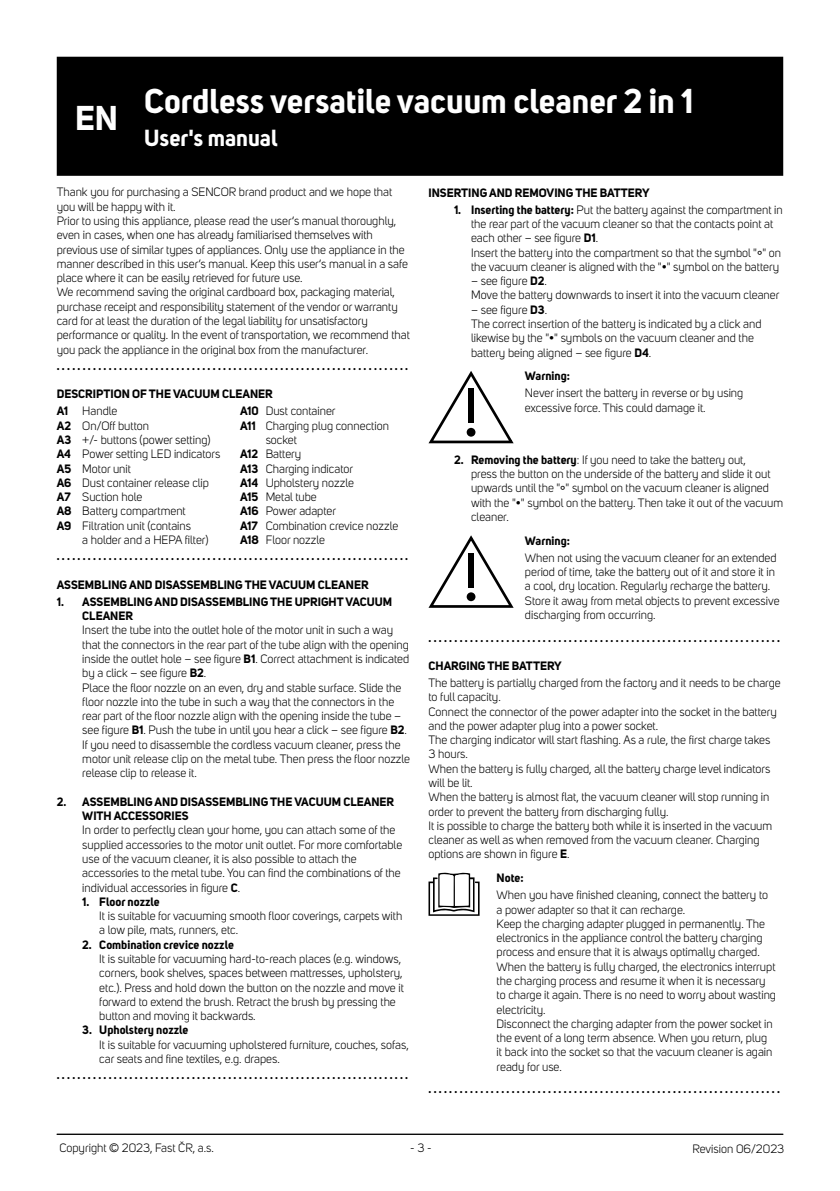
<style>
.page{position:relative;width:840px;height:1191px;background:#fff}
.page>*{position:absolute;margin:0;border:0;box-sizing:border-box;transform-origin:0 0}
.t1{font:700 34px "Uni Sans";color:#fff}
.t2{font:700 23px "Uni Sans";color:#fff}
.t3{font:22px "Uni Sans";color:#000}
.t4{font:12px/14.2px "Uni Sans";color:#000}
.t5{font:700 12px/14.2px "Uni Sans";color:#000}
.s1{font-weight:400}
.s2{font-weight:700}
</style>
<div class="page">
<hr style="left:57px;top:1133px;width:725px;height:1px;background:#000">
<svg style="left:428px;top:371px;width:85px;height:72px"></svg>
<div style="left:468px;top:388px;width:5px;height:35px;background:#000"></div>
<div style="left:466px;top:428px;width:9px;height:9px;background:#000;border-radius:50%"></div>
<svg style="left:428px;top:535px;width:85px;height:73px"></svg>
<div style="left:468px;top:553px;width:5px;height:35px;background:#000"></div>
<div style="left:466px;top:592px;width:9px;height:9px;background:#000;border-radius:50%"></div>
<svg style="left:428px;top:872px;width:51px;height:43px"></svg>
<div style="left:57px;top:57px;width:725px;height:119px;background:#000"></div>
<h1 class="t1" style="left:75px;top:96px;width:44px">EN</h1>
<h1 class="t1" style="left:144px;top:80px;width:550px">Cordless versatile vacuum cleaner 2 in 1</h1>
<h2 class="t2" style="left:144px;top:124px;width:135px">User's manual</h2>
<p class="t4" style="left:57px;top:185px;width:354px">Thank you for purchasing a SENCOR brand product and we hope that you will be happy with it.<br>Prior to using this appliance, please read the user‘s manual thoroughly, even in cases, when one has already familiarised themselves with previous use of similar types of appliances. Only use the appliance in the manner described in this user’s manual. Keep this user‘s manual in a safe place where it can be easily retrieved for future use.<br>We recommend saving the original cardboard box, packaging material, purchase receipt and responsibility statement of the vendor or warranty card for at least the duration of the legal liability for unsatisfactory performance or quality. In the event of transportation, we recommend that you pack the appliance in the original box from the manufacturer.</p>
<p class="t5" style="left:57px;top:358px;width:353px">. . . . . . . . . . . . . . . . . . . . . . . . . . . . . . . . . . . . . . . . . . . . . . . . . . . . . . . . . . . . . . . . . . . .</p>
<p class="t5" style="left:57px;top:385px;width:217px;line-height:17.2px">DESCRIPTION OF THE VACUUM CLEANER<br>A1 <span class="s1">Handle</span></p>
<p class="t4" style="left:57px;top:418px;width:165px"><span class="s2">A2</span> On/Off button<br><span class="s2">A3</span> +/- buttons (power setting)<br><span class="s2">A4</span> Power setting LED indicators<br><span class="s2">A5</span> Motor unit<br><span class="s2">A6</span> Dust container release clip<br><span class="s2">A7</span> Suction hole<br><span class="s2">A8</span> Battery compartment<br><span class="s2">A9</span> Filtration unit (contains</p>
<p class="t4" style="left:82px;top:533px;width:128px">a holder and a HEPA filter)</p>
<p class="t4" style="left:240px;top:404px;width:97px"><span class="s2">A10</span> Dust container</p>
<p class="t4" style="left:240px;top:418px;width:150px"><span class="s2">A11</span> Charging plug connection</p>
<p class="t4" style="left:265px;top:433px;width:33px">socket</p>
<p class="t4" style="left:240px;top:447px;width:63px"><span class="s2">A12</span> Battery</p>
<p class="t4" style="left:240px;top:461px;width:114px"><span class="s2">A13</span> Charging indicator</p>
<p class="t4" style="left:240px;top:476px;width:115px"><span class="s2">A14</span> Upholstery nozzle</p>
<p class="t4" style="left:240px;top:490px;width:78px"><span class="s2">A15</span> Metal tube</p>
<p class="t4" style="left:240px;top:504px;width:97px"><span class="s2">A16</span> Power adapter</p>
<p class="t4" style="left:240px;top:518px;width:160px"><span class="s2">A17</span> Combination crevice nozzle</p>
<p class="t4" style="left:240px;top:533px;width:86px"><span class="s2">A18</span> Floor nozzle</p>
<p class="t5" style="left:57px;top:549px;width:353px">. . . . . . . . . . . . . . . . . . . . . . . . . . . . . . . . . . . . . . . . . . . . . . . . . . . . . . . . . . . . . . . . . . . .</p>
<p class="t5" style="left:57px;top:577px;width:313px">ASSEMBLING AND DISASSEMBLING THE VACUUM CLEANER</p>
<p class="t5" style="left:82px;top:594px;width:311px;text-indent:-26px">1. ASSEMBLING AND DISASSEMBLING THE UPRIGHT VACUUM<br>CLEANER</p>
<p class="t4" style="left:82px;top:623px;width:329px">Insert the tube into the outlet hole of the motor unit in such a way that the connectors in the rear part of the tube align with the opening inside the outlet hole – see figure <span class="s2">B1</span>. Correct attachment is indicated by a click – see figure <span class="s2">B2</span>.<br>Place the floor nozzle on an even, dry and stable surface. Slide the floor nozzle into the tube in such a way that the connectors in the rear part of the floor nozzle align with the opening inside the tube – see figure <span class="s2">B1</span>. Push the tube in until you hear a click – see figure <span class="s2">B2</span>.<br>If you need to disassemble the cordless vacuum cleaner, press the motor unit release clip on the metal tube. Then press the floor nozzle release clip to release it.</p>
<p class="t5" style="left:82px;top:794px;width:313px;text-indent:-26px">2. ASSEMBLING AND DISASSEMBLING THE VACUUM CLEANER<br>WITH ACCESSORIES</p>
<p class="t4" style="left:82px;top:823px;width:321px">In order to perfectly clean your home, you can attach some of the supplied accessories to the motor unit outlet. For more comfortable use of the vacuum cleaner, it is also possible to attach the accessories to the metal tube. You can find the combinations of the individual accessories in figure <span class="s2">C</span>.</p>
<p class="t5" style="left:82px;top:894px;width:79px">1. Floor nozzle</p>
<p class="t4" style="left:99px;top:909px;width:304px">It is suitable for vacuuming smooth floor coverings, carpets with a low pile, mats, runners, etc.</p>
<p class="t5" style="left:82px;top:937px;width:153px">2. Combination crevice nozzle</p>
<p class="t4" style="left:99px;top:951px;width:306px">It is suitable for vacuuming hard-to-reach places (e.g. windows, corners, book shelves, spaces between mattresses, upholstery, etc.). Press and hold down the button on the nozzle and move it forward to extend the brush. Retract the brush by pressing the button and moving it backwards.</p>
<p class="t5" style="left:82px;top:1023px;width:108px">3. Upholstery nozzle</p>
<p class="t4" style="left:99px;top:1037px;width:311px">It is suitable for vacuuming upholstered furniture, couches, sofas, car seats and fine textiles, e.g. drapes.</p>
<p class="t5" style="left:57px;top:1068px;width:353px">. . . . . . . . . . . . . . . . . . . . . . . . . . . . . . . . . . . . . . . . . . . . . . . . . . . . . . . . . . . . . . . . . . . .</p>
<p class="t5" style="left:428px;top:185px;width:222px">INSERTING AND REMOVING THE BATTERY</p>
<p class="t4" style="left:471px;top:202px;width:313px;text-indent:-17px"><span class="s2">1. Inserting the battery:</span> Put the battery against the compartment in the rear part of the vacuum cleaner so that the contacts point at each other – see figure <span class="s2">D1</span>.<br>Insert the battery into the compartment so that the symbol " " on</p>
<h3 class="t3" style="left:756px;top:250px;width:7px">˚</h3>
<p class="t4" style="left:471px;top:260px;width:309px">the vacuum cleaner is aligned with the "•" symbol on the battery</p>
<p class="t4" style="left:471px;top:274px;width:309px">– see figure <span class="s2">D2</span>.<br>Move the battery downwards to insert it into the vacuum cleaner</p>
<p class="t4" style="left:471px;top:302px;width:292px">– see figure <span class="s2">D3</span>.<br>The correct insertion of the battery is indicated by a click and likewise by the "•" symbols on the vacuum cleaner and the battery being aligned – see figure <span class="s2">D4</span>.</p>
<p class="t5" style="left:524px;top:369px;width:47px">Warning:</p>
<p class="t4" style="left:524px;top:386px;width:220px">Never insert the battery in reverse or by using excessive force. This could damage it.</p>
<p class="t4" style="left:471px;top:453px;width:301px;text-indent:-17px"><span class="s2">2. Removing the battery</span>: If you need to take the battery out, press the button on the underside of the battery and slide it out upwards until the " " symbol on the vacuum cleaner is aligned</p>
<h3 class="t3" style="left:560px;top:486px;width:7px">˚</h3>
<p class="t4" style="left:471px;top:495px;width:313px">with the "•" symbol on the battery. Then take it out of the vacuum cleaner.</p>
<p class="t5" style="left:524px;top:533px;width:47px">Warning:</p>
<p class="t4" style="left:524px;top:550px;width:256px">When not using the vacuum cleaner for an extended period of time, take the battery out of it and store it in a cool, dry location. Regularly recharge the battery.<br>Store it away from metal objects to prevent excessive discharging from occurring.</p>
<p class="t5" style="left:428px;top:630px;width:353px">. . . . . . . . . . . . . . . . . . . . . . . . . . . . . . . . . . . . . . . . . . . . . . . . . . . . . . . . . . . . . . . . . . . .</p>
<p class="t5" style="left:428px;top:658px;width:135px">CHARGING THE BATTERY</p>
<p class="t4" style="left:428px;top:676px;width:353px">The battery is partially charged from the factory and it needs to be charge to full capacity.<br>Connect the connector of the power adapter into the socket in the battery and the power adapter plug into a power socket.<br>The charging indicator will start flashing. As a rule, the first charge takes<br>3 hours.<br>When the battery is fully charged, all the battery charge level indicators will be lit.<br>When the battery is almost flat, the vacuum cleaner will stop running in order to prevent the battery from discharging fully.<br>It is possible to charge the battery both while it is inserted in the vacuum cleaner as well as when removed from the vacuum cleaner. Charging options are shown in figure <span class="s2">E</span>.</p>
<p class="t5" style="left:496px;top:870px;width:28px">Note:</p>
<p class="t4" style="left:496px;top:888px;width:281px">When you have finished cleaning, connect the battery to a power adapter so that it can recharge.<br>Keep the charging adapter plugged in permanently. The electronics in the appliance control the battery charging process and ensure that it is always optimally charged.<br>When the battery is fully charged, the electronics interrupt the charging process and resume it when it is necessary to charge it again. There is no need to worry about wasting electricity.<br>Disconnect the charging adapter from the power socket in the event of a long term absence. When you return, plug<br>it back into the socket so that the vacuum cleaner is again ready for use.</p>
<p class="t5" style="left:428px;top:1082px;width:353px">. . . . . . . . . . . . . . . . . . . . . . . . . . . . . . . . . . . . . . . . . . . . . . . . . . . . . . . . . . . . . . . . . . . .</p>
<p class="t4" style="left:59px;top:1140px;width:156px">Copyright © 2023, Fast ČR, a.s.</p>
<p class="t4" style="left:410px;top:1140px;width:23px">- 3 -</p>
<p class="t4" style="left:692px;top:1141px;width:93px">Revision 06/2023</p>
</div>
